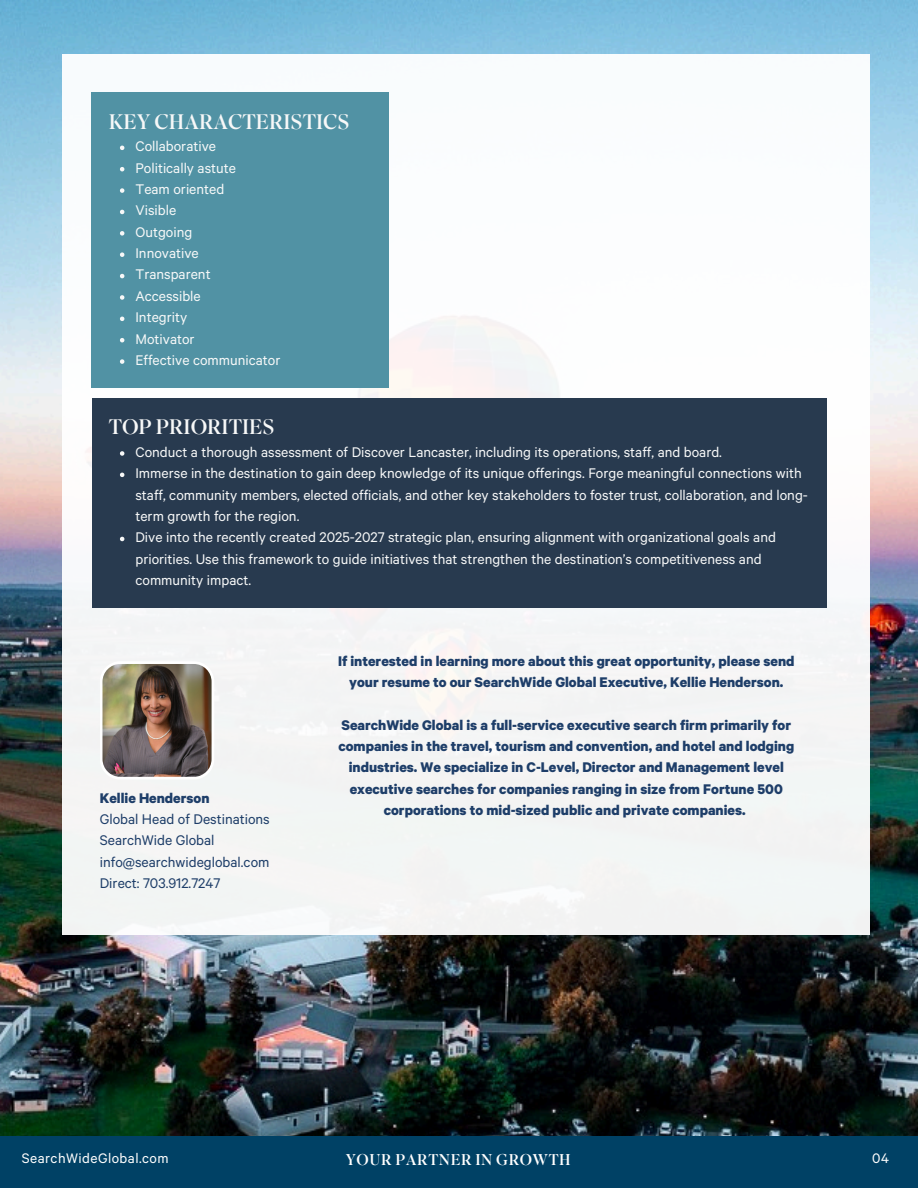
<style>
.page{position:relative;width:918px;height:1188px;background:#fff}
.page>*{position:absolute;margin:0;border:0;box-sizing:border-box;transform-origin:0 0}
.t1{font:21px "Superior Title";color:#f7f8f8}
.t2{font:15.75px/21.3px "Calibre";color:#f7f8f8}
.t3{font:700 15.75px/21.3px "Calibre";color:#1e3e69;text-align:center}
.t4{font:15.75px "Calibre";color:#1e3e69}
.t5{font:15.6px "Calibre";letter-spacing:.03em;color:#fff}
.t6{font:15.6px "Superior Title";letter-spacing:.03em;color:#fff}
</style>
<div class="page">
<img style="left:0;top:0;width:918px;height:1136px">
<div style="left:62px;top:55px;width:808px;height:880px;background:#f6f6f6"></div>
<div style="left:92px;top:398px;width:734px;height:209px;background:#283a4f"></div>
<img style="left:102px;top:664px;width:110px;height:113px">
<svg style="left:120px;top:451px;width:4px;height:5px"></svg>
<svg style="left:120px;top:473px;width:4px;height:4px"></svg>
<svg style="left:120px;top:537px;width:4px;height:4px"></svg>
<div style="left:0;top:1136px;width:918px;height:52px;background:#004165"></div>
<div style="left:92px;top:92px;width:297px;height:296px;background:#5192a4"></div>
<svg style="left:120px;top:146px;width:4px;height:4px"></svg>
<svg style="left:120px;top:167px;width:4px;height:4px"></svg>
<svg style="left:120px;top:188px;width:4px;height:5px"></svg>
<svg style="left:120px;top:210px;width:4px;height:4px"></svg>
<svg style="left:120px;top:231px;width:4px;height:5px"></svg>
<svg style="left:120px;top:252px;width:4px;height:5px"></svg>
<svg style="left:120px;top:274px;width:4px;height:4px"></svg>
<svg style="left:120px;top:295px;width:4px;height:5px"></svg>
<svg style="left:120px;top:317px;width:4px;height:4px"></svg>
<svg style="left:120px;top:338px;width:4px;height:4px"></svg>
<svg style="left:120px;top:359px;width:4px;height:5px"></svg>
<p class="t1" style="left:109px;top:108px;width:242px">KEY CHARACTERISTICS</p>
<p class="t2" style="left:135px;top:137px;width:82px">Collaborative</p>
<p class="t2" style="left:135px;top:158px;width:102px">Politically astute</p>
<p class="t2" style="left:135px;top:179px;width:90px">Team oriented</p>
<p class="t2" style="left:135px;top:201px;width:42px">Visible</p>
<p class="t2" style="left:135px;top:222px;width:58px">Outgoing</p>
<h3 class="t2" style="left:135px;top:243px;width:65px">Innovative</h3>
<h3 class="t2" style="left:135px;top:265px;width:77px">Transparent</h3>
<p class="t2" style="left:135px;top:286px;width:67px">Accessible</p>
<p class="t2" style="left:135px;top:308px;width:53px">Integrity</p>
<h2 class="t2" style="left:135px;top:329px;width:61px">Motivator</h2>
<p class="t2" style="left:135px;top:350px;width:147px">Effective communicator</p>
<p class="t1" style="left:109px;top:414px;width:167px">TOP PRIORITIES</p>
<p class="t2" style="left:135px;top:442px;width:588px">Conduct a thorough assessment of Discover Lancaster, including its operations, staff, and board.</p>
<p class="t2" style="left:135px;top:464px;width:674px">Immerse in the destination to gain deep knowledge of its unique offerings. Forge meaningful connections with staff, community members, elected officials, and other key stakeholders to foster trust, collaboration, and long&shy;term growth for the region.</p>
<p class="t2" style="left:135px;top:528px;width:642px">Dive into the recently created 2025-2027 strategic plan, ensuring alignment with organizational goals and priorities. Use this framework to guide initiatives that strengthen the destination’s competitiveness and community impact.</p>
<p class="t3" style="left:100px;top:788px;width:111px">Kellie Henderson</p>
<p class="t4" style="left:100px;top:812px;width:172px">Global Head of Destinations</p>
<p class="t4" style="left:100px;top:834px;width:116px">SearchWide Global</p>
<p class="t4" style="left:100px;top:855px;width:171px">info@searchwideglobal.com</p>
<p class="t4" style="left:100px;top:876px;width:122px">Direct: 703.912.7247</p>
<p class="t3" style="left:338px;top:651px;width:458px">If interested in learning more about this great opportunity, please send your resume to our SearchWide Global Executive, Kellie Henderson.</p>
<p class="t3" style="left:338px;top:715px;width:457px">SearchWide Global is a full-service executive search firm primarily for companies in the travel, tourism and convention, and hotel and lodging industries. We specialize in C-Level, Director and Management level executive searches for companies ranging in size from Fortune 500 corporations to mid-sized public and private companies.</p>
<p class="t5" style="left:22px;top:1151px;width:148px">SearchWideGlobal.com</p>
<p class="t6" style="left:346px;top:1150px;width:226px">YOUR PARTNER IN GROWTH</p>
<p class="t5" style="left:872px;top:1151px;width:18px">04</p>
</div>
